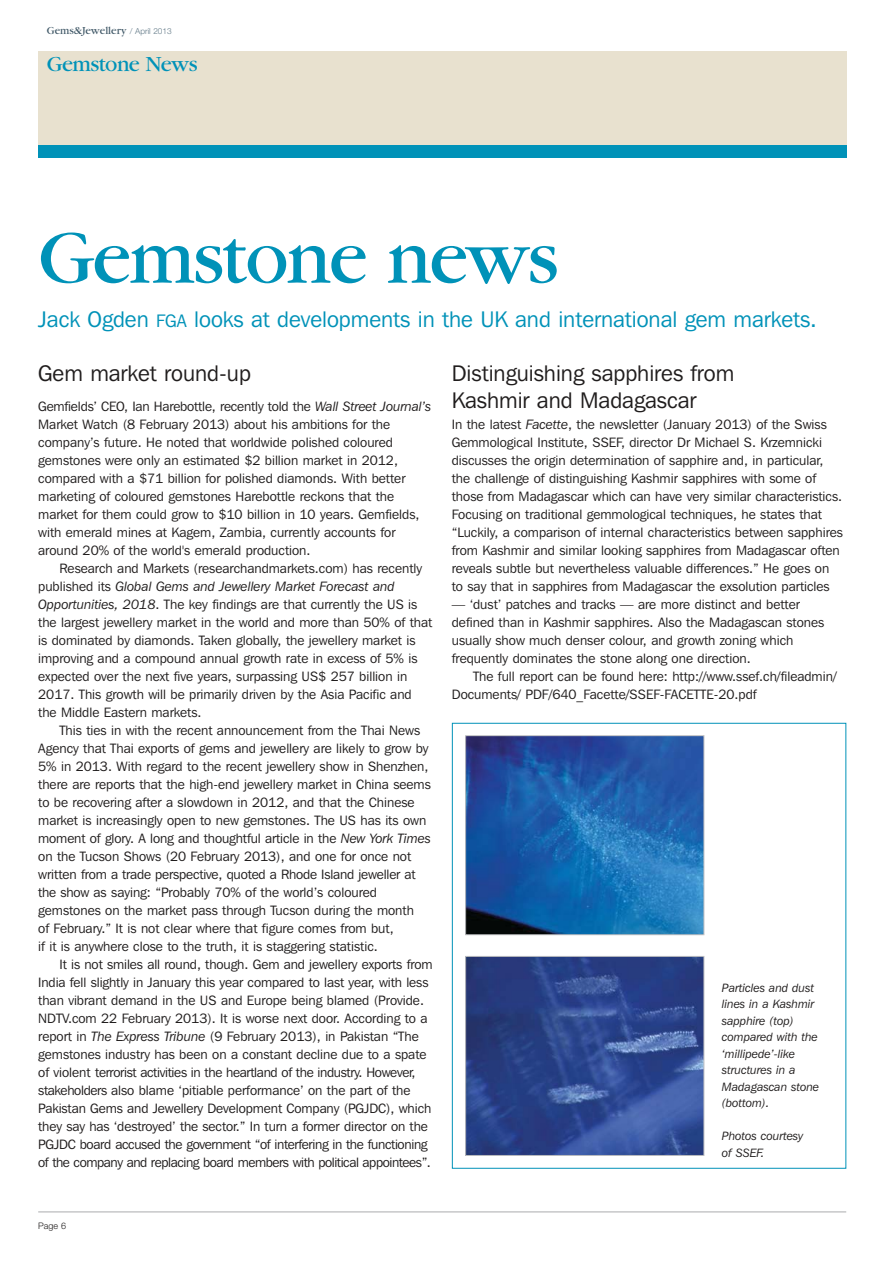
<style>
.page{position:relative;width:893px;height:1263px;background:#fff}
.page>*{position:absolute;margin:0;border:0;box-sizing:border-box;transform-origin:0 0}
.t1{font:79.5px "Garamond";letter-spacing:-.025em;color:#0092b8}
.t2{font:22.5px "Franklin Gothic IT Cby BT";color:#0092b8}
.t3{font:22.5px/27px "Franklin Gothic IT Cby BT";color:#201d1d}
.t4{font:22.5px "Garamond";letter-spacing:-.025em;color:#0092b8}
.t5{font:13.5px/18px "Franklin Gothic IT Cby BT";color:#201d1d}
.t6{font:italic 12px/16.5px "Franklin Gothic IT Cby BT";color:#201d1d}
.t7{font:11.25px "Garamond";color:#415968}
.t8{font:300 9px "Helvetica Neue";color:#201d1d}
.s1{font-family:"Helvetica Neue";font-weight:300;font-size:8.25px;color:#5f7785}
.s2{font-size:18px}
.s3{font-style:italic}
</style>
<div class="page">
<div style="left:38px;top:51px;width:808px;height:94px;background:#e8e1cf"></div>
<div style="left:38px;top:145px;width:808px;height:12px;background:#0092b8"></div>
<hr style="left:38px;top:1211px;width:808px;height:2px;background:#c6c7c9">
<img style="left:467px;top:737px;width:235px;height:196px">
<div style="left:465px;top:735px;width:239px;height:200px;border:1px solid #bcbdc0"></div>
<img style="left:467px;top:958px;width:235px;height:196px">
<div style="left:465px;top:956px;width:239px;height:200px;border:1px solid #bcbdc0"></div>
<p class="t7" style="left:47px;top:26px;width:126px">Gems&amp;Jewellery <span class="s1">/ April 2013</span></p>
<h2 class="t4" style="left:47px;top:56px;width:152px">Gemstone News</h2>
<h1 class="t1" style="left:38px;top:230px;width:522px">Gemstone news</h1>
<h2 class="t2" style="left:38px;top:310px;width:780px">Jack Ogden <span class="s2">FGA</span> looks at developments in the UK and international gem markets.</h2>
<h2 class="t3" style="left:38px;top:361px;width:214px">Gem market round-up</h2>
<p class="t5" style="left:38px;top:398px;width:394px">Gemfields’ CEO, Ian Harebottle, recently told the <span class="s3">Wall Street Journal’s </span>Market Watch (8 February 2013) about his ambitions for the company’s future. He noted that worldwide polished coloured gemstones were only an estimated $2 billion market in 2012, compared with a $71 billion for polished diamonds. With better marketing of coloured gemstones Harebottle reckons that the market for them could grow to $10 billion in 10 years. Gemfields, with emerald mines at Kagem, Zambia, currently accounts for around 20% of the world's emerald production.</p>
<p class="t5" style="left:38px;top:560px;width:396px;text-indent:21px">Research and Markets (researchandmarkets.com) has recently published its <span class="s3">Global Gems and Jewellery Market Forecast and Opportunities, 2018</span>. The key findings are that currently the US is the largest jewellery market in the world and more than 50% of that is dominated by diamonds. Taken globally, the jewellery market is improving and a compound annual growth rate in excess of 5% is expected over the next five years, surpassing US$ 257 billion in 2017. This growth will be primarily driven by the Asia Pacific and the Middle Eastern markets.</p>
<p class="t5" style="left:38px;top:722px;width:394px;text-indent:21px">This ties in with the recent announcement from the Thai News Agency that Thai exports of gems and jewellery are likely to grow by 5% in 2013. With regard to the recent jewellery show in Shenzhen, there are reports that the high-end jewellery market in China seems to be recovering after a slowdown in 2012, and that the Chinese market is increasingly open to new gemstones. The US has its own moment of glory. A long and thoughtful article in the <span class="s3">New York Times </span>on the Tucson Shows (20 February 2013), and one for once not written from a trade perspective, quoted a Rhode Island jeweller at the show as saying: “Probably 70% of the world’s coloured gemstones on the market pass through Tucson during the month<br>of February.” It is not clear where that figure comes from but,<br>if it is anywhere close to the truth, it is staggering statistic.</p>
<p class="t5" style="left:38px;top:956px;width:396px;text-indent:21px">It is not smiles all round, though. Gem and jewellery exports from India fell slightly in January this year compared to last year, with less than vibrant demand in the US and Europe being blamed (Provide.<br>NDTV.com 22 February 2013). It is worse next door. According to a report in <span class="s3">The Express Tribune</span> (9 February 2013), in Pakistan “The gemstones industry has been on a constant decline due to a spate of violent terrorist activities in the heartland of the industry. However, stakeholders also blame ‘pitiable performance’ on the part of the Pakistan Gems and Jewellery Development Company (PGJDC), which they say has ‘destroyed’ the sector.” In turn a former director on the PGJDC board accused the government “of interfering in the functioning of the company and replacing board members with political appointees”.</p>
<h2 class="t3" style="left:452px;top:361px;width:284px">Distinguishing sapphires from<br>Kashmir and Madagascar</h2>
<p class="t5" style="left:452px;top:416px;width:393px">In the latest <span class="s3">Facette</span>, the newsletter (January 2013) of the Swiss Gemmological Institute, SSEF, director Dr Michael S. Krzemnicki discusses the origin determination of sapphire and, in particular, the challenge of distinguishing Kashmir sapphires with some of those from Madagascar which can have very similar characteristics.<br>Focusing on traditional gemmological techniques, he states that “Luckily, a comparison of internal characteristics between sapphires from Kashmir and similar looking sapphires from Madagascar often reveals subtle but nevertheless valuable differences.” He goes on to say that in sapphires from Madagascar the exsolution particles</p>
<p class="t5" style="left:452px;top:596px;width:374px">— ‘dust’ patches and tracks — are more distinct and better defined than in Kashmir sapphires. Also the Madagascan stones usually show much denser colour, and growth zoning which frequently dominates the stone along one direction.</p>
<p class="t5" style="left:452px;top:668px;width:386px;text-indent:21px">The full report can be found here: http://www.ssef.ch/fileadmin/<br>Documents/ PDF/640_Facette/SSEF-FACETTE-20.pdf</p>
<p class="t6" style="left:722px;top:980px;width:99px">Particles and dust lines in a Kashmir sapphire (top) compared with the ‘millipede’-like structures in a<br>Madagascan stone (bottom).</p>
<p class="t6" style="left:722px;top:1129px;width:83px">Photos courtesy of SSEF.</p>
<p class="t8" style="left:38px;top:1223px;width:29px">Page 6</p>
</div>
